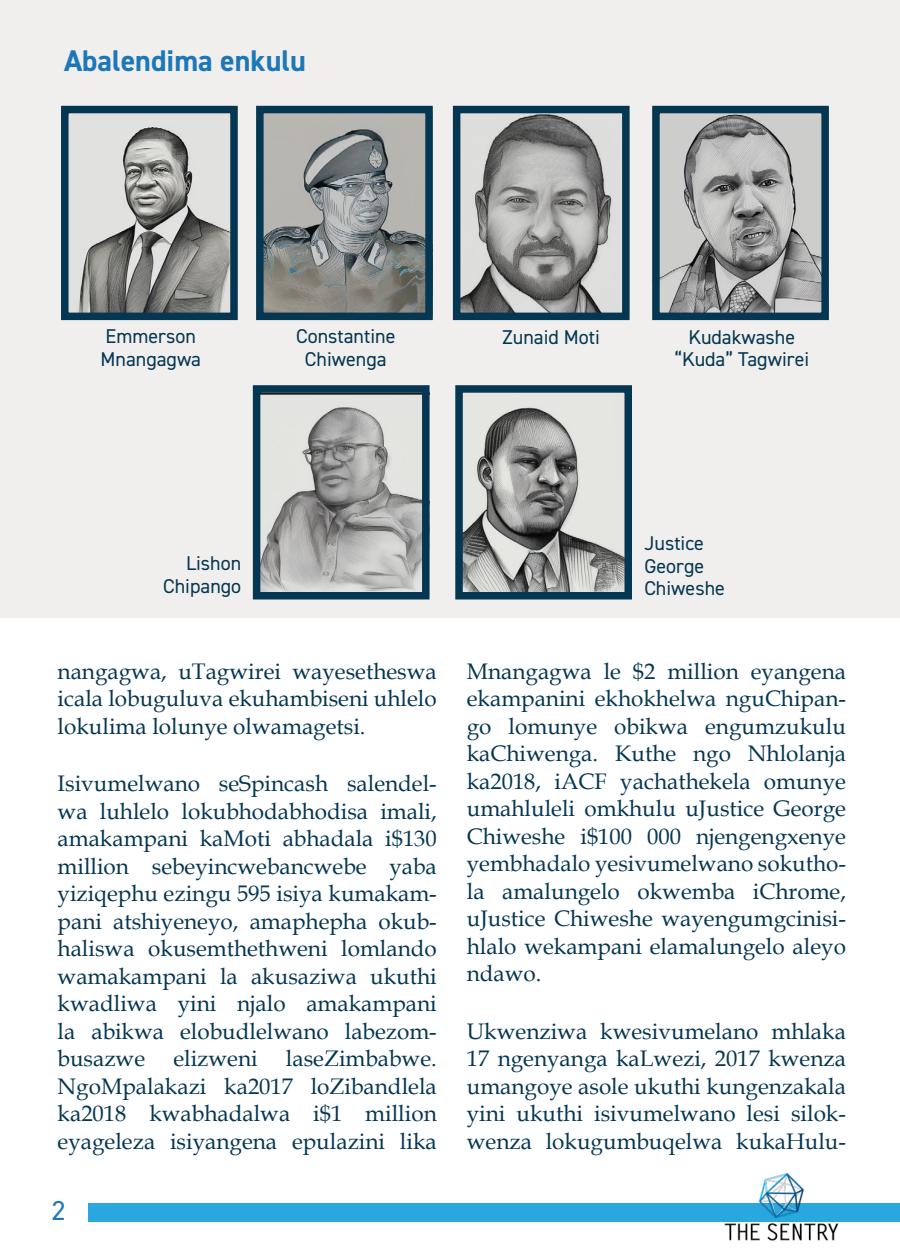
<style>
.page{position:relative;width:900px;height:1260px;background:#fff}
.page>*{position:absolute;margin:0;border:0;box-sizing:border-box;transform-origin:0 0}
.t1{font:700 30px "DIN2014";color:#1c77b9}
.t2{font:27.5px "DIN2014";color:#1f76b9}
.t3{font:22.5px/27.5px "Book Antiqua";color:#053652;text-align:justify}
.t4{font:20px/22.5px "DIN2014";color:#053652}
</style>
<div class="page">
<div style="left:88px;top:1203px;width:812px;height:19px;background:#29a8e0"></div>
<img style="left:724px;top:1172px;width:115px;height:69px">
<div style="left:0;top:0;width:900px;height:617px;background:#f1efed"></div>
<img style="left:70px;top:115px;width:159px;height:196px">
<div style="left:61px;top:106px;width:177px;height:214px;border:8px solid #053652"></div>
<img style="left:265px;top:115px;width:159px;height:196px">
<div style="left:256px;top:106px;width:177px;height:214px;border:8px solid #053652"></div>
<img style="left:462px;top:115px;width:159px;height:196px">
<div style="left:453px;top:106px;width:177px;height:214px;border:8px solid #053652"></div>
<img style="left:661px;top:115px;width:159px;height:196px">
<div style="left:652px;top:106px;width:177px;height:214px;border:8px solid #053652"></div>
<img style="left:262px;top:394px;width:159px;height:196px">
<div style="left:253px;top:385px;width:177px;height:214px;border:8px solid #053652"></div>
<img style="left:464px;top:394px;width:159px;height:196px">
<div style="left:455px;top:385px;width:177px;height:214px;border:8px solid #053652"></div>
<h1 class="t1" style="left:64px;top:40px;width:243px">Abalendima enkulu</h1>
<p class="t4" style="left:100px;top:325px;width:102px">Emmerson<br>Mnangagwa</p>
<p class="t4" style="left:296px;top:325px;width:101px;text-align:center">Constantine<br>Chiwenga</p>
<p class="t4" style="left:675px;top:325px;width:136px;text-align:center">Kudakwashe “Kuda” Tagwirei</p>
<p class="t4" style="left:502px;top:325px;width:99px">Zunaid Moti</p>
<p class="t4" style="left:163px;top:552px;width:79px;text-align:right">Lishon<br>Chipango</p>
<p class="t3" style="left:58px;top:657px;width:381px">nangagwa, uTagwirei wayesetheswa icala lobuguluva ekuhambiseni uhlelo lokulima lolunye olwamagetsi.</p>
<p class="t3" style="left:58px;top:769px;width:381px">Isivumelwano seSpincash salendel&shy;wa luhlelo lokubhodabhodisa imali, amakampani kaMoti abhadala i$130 million sebeyincwebancwebe yaba yiziqephu ezingu 595 isiya kumakam&shy;pani atshiyeneyo, amaphepha okub&shy;haliswa okusemthethweni lomlando wamakampani la akusaziwa ukuthi kwadliwa yini njalo amakampani la abikwa elobudlelwano labezom&shy;busazwe</p>
<p class="t3" style="left:58px;top:1044px;width:381px;text-indent:228px">laseZimbabwe.<br>NgoMpalakazi ka2017 loZibandlela ka2018 kwabhadalwa i$1 million eyageleza isiyangena epulazini lika</p>
<p class="t3" style="left:173px;top:1044px;width:86px">elizweni</p>
<p class="t2" style="left:52px;top:1193px;width:15px">2</p>
<p class="t4" style="left:644px;top:532px;width:82px">Justice<br>George<br>Chiweshe</p>
<p class="t3" style="left:467px;top:657px;width:381px">Mnangagwa le $2 million eyangena ekampanini ekhokhelwa nguChipan&shy;go lomunye obikwa engumzukulu kaChiwenga. Kuthe ngo Nhlolanja ka2018, iACF yachathekela omunye umahluleli omkhulu uJustice George Chiweshe i$100 000 njengengxenye yembhadalo yesivumelwano sokutho&shy;la amalungelo okwemba iChrome, uJustice Chiweshe wayengumgcinisi&shy;hlalo wekampani elamalungelo aleyo ndawo.</p>
<p class="t3" style="left:467px;top:1017px;width:381px">Ukwenziwa kwesivumelano mhlaka 17 ngenyanga kaLwezi, 2017 kwenza umangoye asole ukuthi kungenzakala yini ukuthi isivumelwano lesi silok&shy;wenza lokugumbuqelwa kukaHulu-</p>
</div>
